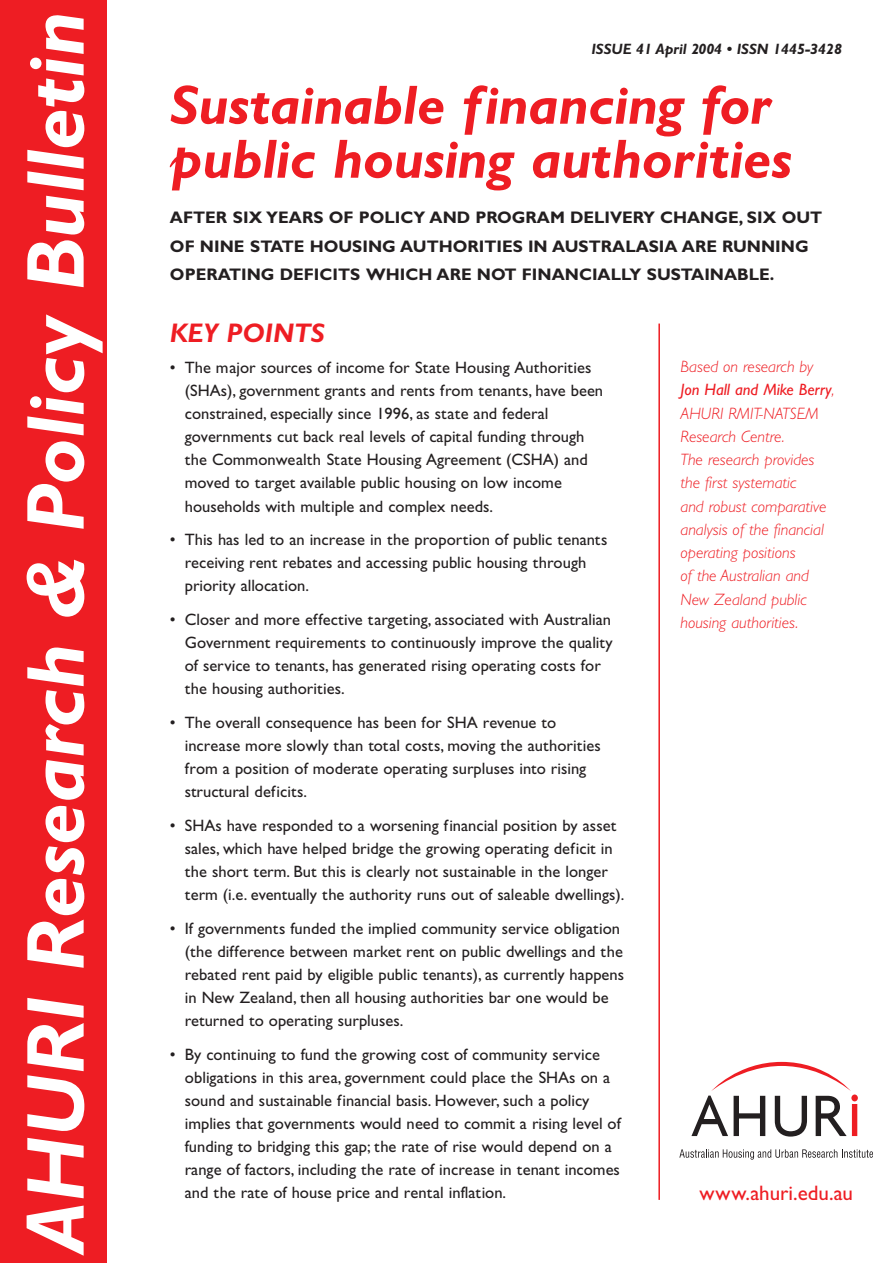
<style>
.page{position:relative;width:893px;height:1263px;background:#fff}
.page>*{position:absolute;margin:0;border:0;box-sizing:border-box;transform-origin:0 0}
.t1{font:italic 700 82.5px "Gill Sans";color:#fff}
.t2{font:italic 700 55.5px/54px "Gill Sans";letter-spacing:-.01em;color:#ee1d23}
.t3{font:italic 700 27px "Gill Sans";color:#ee1d23}
.t4{font:21px "Gill Sans";color:#ee1d23}
.t5{font:700 16.8px/28.5px "Gill Sans";color:#231f20}
.t6{font:16.5px/23.1px "Gill Sans";color:#231f20}
.t7{font:italic 300 16.5px/23.2px "Gill Sans";color:#ee1d23}
.t8{font:italic 16.5px "Gill Sans";color:#ee1d23}
.t9{font:italic 700 15px "Gill Sans";color:#231f20}
.s1{font-weight:300}
</style>
<div class="page">
<div style="left:0;top:1px;width:106px;height:1262px;background:#ee1d23"></div>
<hr style="left:658px;top:324px;width:2px;height:876px;background:#ee1d23">
<svg style="left:691px;top:1062px;width:166px;height:75px"></svg>
<svg style="left:679px;top:1149px;width:194px;height:10px"></svg>
<p class="t1" style="left:27px;top:1253px;width:1244px;rotate:-90deg">AHURI Research &amp; Policy Bulletin</p>
<p class="t9" style="left:591px;top:43px;width:252px">ISSUE 41 April 2004 • ISSN 1445-3428</p>
<h1 class="t2" style="left:170px;top:84px;width:623px">Sustainable financing for public housing authorities</h1>
<p class="t5" style="left:170px;top:205px;width:653px">AFTER SIX YEARS OF POLICY AND PROGRAM DELIVERY CHANGE, SIX OUT<br>OF NINE STATE HOUSING AUTHORITIES IN AUSTRALASIA ARE RUNNING<br>OPERATING DEFICITS WHICH ARE NOT FINANCIALLY SUSTAINABLE.</p>
<h2 class="t3" style="left:170px;top:323px;width:156px">KEY POINTS</h2>
<p class="t6" style="left:185px;top:358px;width:420px;text-indent:-15px">• The major sources of income for State Housing Authorities (SHAs), government grants and rents from tenants, have been constrained, especially since 1996, as state and federal governments cut back real levels of capital funding through the Commonwealth State Housing Agreement (CSHA) and moved to target available public housing on low income households with multiple and complex needs.</p>
<p class="t6" style="left:185px;top:530px;width:424px;text-indent:-15px">• This has led to an increase in the proportion of public tenants receiving rent rebates and accessing public housing through priority allocation.</p>
<p class="t6" style="left:185px;top:610px;width:429px;text-indent:-15px">• Closer and more effective targeting, associated with Australian Government requirements to continuously improve the quality of service to tenants, has generated rising operating costs for the housing authorities.</p>
<p class="t6" style="left:185px;top:713px;width:417px;text-indent:-15px">• The overall consequence has been for SHA revenue to increase more slowly than total costs, moving the authorities from a position of moderate operating surpluses into rising structural deficits.</p>
<p class="t6" style="left:185px;top:816px;width:441px;text-indent:-15px">• SHAs have responded to a worsening financial position by asset sales, which have helped bridge the growing operating deficit in the short term. But this is clearly not sustainable in the longer term (i.e. eventually the authority runs out of saleable dwellings).</p>
<p class="t6" style="left:185px;top:919px;width:441px;text-indent:-15px">• If governments funded the implied community service obligation (the difference between market rent on public dwellings and the rebated rent paid by eligible public tenants), as currently happens in New Zealand, then all housing authorities bar one would be returned to operating surpluses.</p>
<p class="t6" style="left:185px;top:1045px;width:437px;text-indent:-15px">• By continuing to fund the growing cost of community service obligations in this area, government could place the SHAs on a sound and sustainable financial basis. However, such a policy implies that governments would need to commit a rising level of funding to bridging this gap; the rate of rise would depend on a range of factors, including the rate of increase in tenant incomes and the rate of house price and rental inflation.</p>
<p class="t7" style="left:680px;top:357px;width:134px">Based on research by</p>
<p class="t7" style="left:680px;top:403px;width:148px">AHURI RMIT-NATSEM<br>Research Centre.<br>The research provides the first systematic<br>and robust comparative</p>
<p class="t7" style="left:680px;top:543px;width:130px">operating positions of the Australian and<br>New Zealand public housing authorities.</p>
<p class="t8" style="left:680px;top:384px;width:155px">Jon Hall and Mike Berry<span class="s1">,</span></p>
<p class="t7" style="left:680px;top:520px;width:145px">analysis of the financial</p>
<p class="t4" style="left:699px;top:1185px;width:155px">www.ahuri.edu.au</p>
</div>
